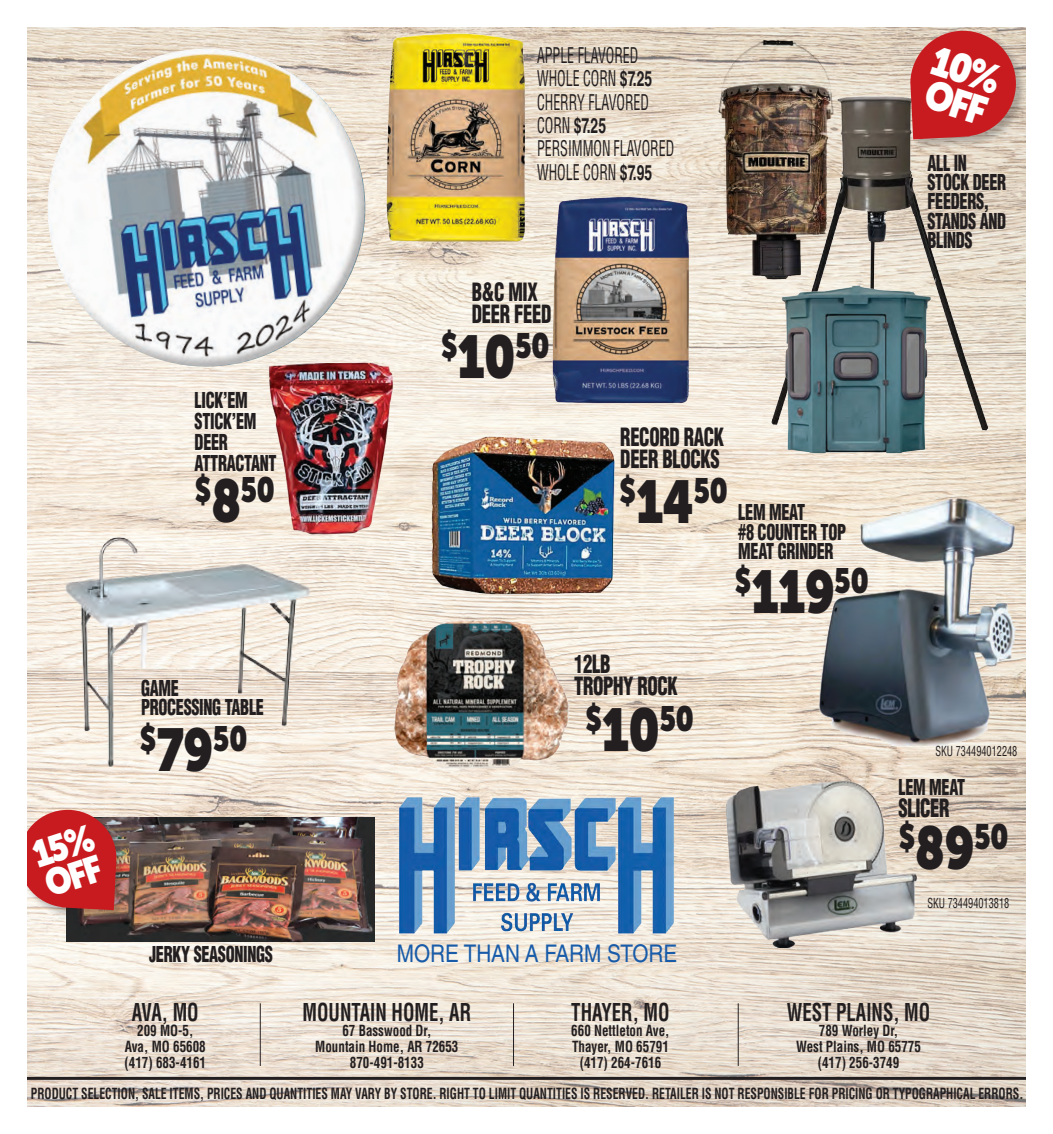
<style>
.page{position:relative;width:1053px;height:1134px;background:#fff}
.page>*{position:absolute;margin:0;border:0;box-sizing:border-box;transform-origin:0 0}
.t1{font:900 40.35px/34px "Museo Sans Display";color:#fff;scale:.86 1}
.t2{font:900 37.35px/31.5px "Museo Sans Display";color:#fff;scale:.86 1}
.t3{font:900 34.95px "Museo Sans Display";color:#231f20;scale:.78 1}
.t4{font:900 condensed 24.6px/22.2px "Helvetica LT Std";letter-spacing:-.02em;color:#231f20;scale:.76 1}
.t5{font:24.3px "Helvetica LT Std";color:#185ba9;scale:.85 1}
.t6{font:700 condensed 24px "Helvetica LT Std";color:#231f20;scale:.78 1}
.t7{font:900 condensed 21.3px/19.4px "Helvetica LT Std";letter-spacing:-.02em;color:#231f20;scale:.76 1}
.t8{font:condensed 21.15px/23.5px "Helvetica LT Std";color:#231f20;scale:.66 1}
.t9{font:700 condensed 15px/15.8px "Helvetica LT Std";color:#231f20;text-align:center;scale:.87 1}
.t10{font:700 condensed 15px "Helvetica LT Std";color:#231f20;scale:.78 1}
.t11{font:condensed 13.5px "Helvetica LT Std";color:#231f20;scale:.76 1}
.s1{font-size:60px}
.s2{font-weight:700;font-stretch:normal}
</style>
<div class="page">
<img style="left:27px;top:27px;width:999px;height:1080px">
<hr style="left:27px;top:1077px;width:999px;height:3px;background:#231f20">
<hr style="left:260px;top:1003px;width:1px;height:63px;background:#231f20">
<hr style="left:513px;top:1003px;width:1px;height:63px;background:#231f20">
<hr style="left:738px;top:1003px;width:1px;height:63px;background:#231f20">
<img style="left:261px;top:355px;width:140px;height:188px">
<img style="left:67px;top:817px;width:308px;height:124px">
<img style="left:801px;top:495px;width:225px;height:250px">
<img style="left:721px;top:780px;width:196px;height:167px">
<img style="left:674px;top:37px;width:197px;height:245px">
<img style="left:737px;top:89px;width:265px;height:347px">
<img style="left:411px;top:428px;width:211px;height:177px">
<img style="left:383px;top:616px;width:196px;height:165px">
<img style="left:545px;top:188px;width:148px;height:224px">
<img style="left:54px;top:529px;width:265px;height:249px">
<svg style="left:27px;top:30px;width:331px;height:277px;background:#e5d6bb"></svg>
<img style="left:41px;top:80px;width:343px;height:306px">
<div style="left:909px;top:30px;width:119px;height:121px;background:#231f20;opacity:.3"></div>
<svg style="left:910px;top:31px;width:106px;height:108px;background:#c83839"></svg>
<div style="left:18px;top:809px;width:110px;height:112px;background:#231f20;opacity:.3"></div>
<svg style="left:27px;top:810px;width:89px;height:100px;background:#c73032"></svg>
<img style="left:392px;top:793px;width:290px;height:147px">
<div style="left:0;top:779px;width:27px;height:355px;background:#fff"></div>
<img style="left:378px;top:27px;width:158px;height:226px">
<img style="left:779px;top:281px;width:161px;height:178px">
<h3 class="t7" style="left:195px;top:390px;width:109px;line-height:21px">LICK’EM<br>STICK’EM<br>DEER<br>ATTRACTANT</h3>
<h3 class="t3" style="left:195px;top:469px;width:104px">$<span class="s1">8</span>50</h3>
<h3 class="t7" style="left:141px;top:678px;width:163px">GAME<br>PROCESSING TABLE</h3>
<h3 class="t3" style="left:140px;top:718px;width:140px">$<span class="s1">79</span>50</h3>
<h2 class="t2" style="left:29px;top:841px;width:74px;rotate:-18deg">15%<br>OFF</h2>
<h3 class="t7" style="left:149px;top:945px;width:164px">JERKY SEASONINGS</h3>
<h3 class="t6" style="left:132px;top:997px;width:87px">AVA, MO</h3>
<p class="t9" style="left:125px;top:1023px;width:95px">209 MO-5,<br>Ava, MO 65608 (417) 683-4161</p>
<h3 class="t8" style="left:537px;top:43px;width:209px">APPLE FLAVORED<br>WHOLE CORN <span class="s2">$7.25<br></span>CHERRY FLAVORED<br>CORN <span class="s2">$7.25<br></span>PERSIMMON FLAVORED<br>WHOLE CORN <span class="s2">$7.95</span></h3>
<h3 class="t4" style="left:472px;top:281px;width:106px">B&amp;C MIX<br>DEER FEED</h3>
<h3 class="t3" style="left:441px;top:325px;width:141px">$<span class="s1">10</span>50</h3>
<h1 class="t1" style="left:938px;top:43px;width:83px;rotate:18deg">10%<br>OFF</h1>
<h3 class="t7" style="left:927px;top:153px;width:105px">ALL IN<br>STOCK DEER<br>FEEDERS,<br>STANDS AND<br>BLINDS</h3>
<h3 class="t4" style="left:620px;top:425px;width:138px">RECORD RACK<br>DEER BLOCKS</h3>
<h3 class="t3" style="left:619px;top:470px;width:141px">$<span class="s1">14</span>50</h3>
<h3 class="t7" style="left:738px;top:503px;width:143px">LEM MEAT<br>#8 COUNTER TOP<br>MEAT GRINDER</h3>
<h3 class="t3" style="left:735px;top:561px;width:173px">$<span class="s1">119</span>50</h3>
<h3 class="t4" style="left:574px;top:653px;width:138px">12LB<br>TROPHY ROCK</h3>
<h3 class="t3" style="left:585px;top:698px;width:141px">$<span class="s1">10</span>50</h3>
<h3 class="t5" style="left:397px;top:939px;width:331px">MORE THAN A FARM STORE</h3>
<h3 class="t6" style="left:303px;top:997px;width:218px">MOUNTAIN HOME, AR</h3>
<p class="t9" style="left:315px;top:1023px;width:166px">67 Basswood Dr,<br>Mountain Home, AR 72653<br>870-491-8133</p>
<h3 class="t6" style="left:571px;top:997px;width:128px">THAYER, MO</h3>
<p class="t9" style="left:571px;top:1023px;width:115px">660 Nettleton Ave,<br>Thayer, MO 65791 (417) 264-7616</p>
<p class="t11" style="left:936px;top:742px;width:109px">SKU 734494012248</p>
<h3 class="t7" style="left:899px;top:777px;width:89px">LEM MEAT</h3>
<h3 class="t4" style="left:899px;top:797px;width:69px">SLICER</h3>
<h3 class="t3" style="left:899px;top:817px;width:142px">$<span class="s1">89</span>50</h3>
<p class="t11" style="left:927px;top:894px;width:109px">SKU 734494013818</p>
<h3 class="t6" style="left:787px;top:997px;width:186px">WEST PLAINS, MO</h3>
<p class="t9" style="left:796px;top:1023px;width:145px">789 Worley Dr,<br>West Plains, MO 65775 (417) 256-3749</p>
<p class="t10" style="left:31px;top:1084px;width:1274px">PRODUCT SELECTION, SALE ITEMS, PRICES AND QUANTITIES MAY VARY BY STORE. RIGHT TO LIMIT QUANTITIES IS RESERVED. RETAILER IS NOT RESPONSIBLE FOR PRICING OR TYPOGRAPHICAL ERRORS.</p>
</div>
